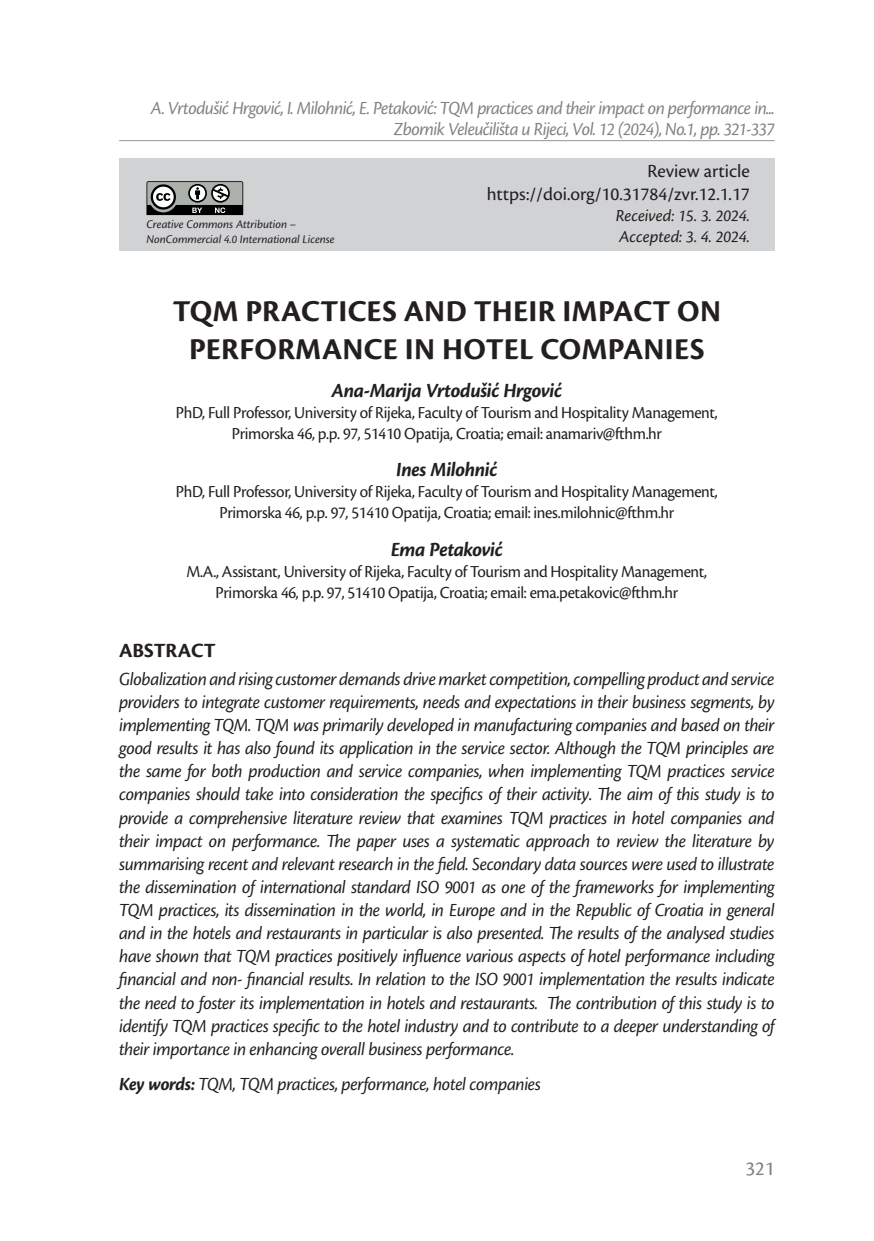
<style>
.page{position:relative;width:874px;height:1241px;background:#fff}
.page>*{position:absolute;margin:0;border:0;box-sizing:border-box;transform-origin:0 0}
.t1{font:700 31.5px/37.8px "Cronos Pro";letter-spacing:.01em;color:#231f20;text-align:center}
.t2{font:italic 700 21px "Cronos Pro";letter-spacing:-.02em;color:#231f20;scale:.96 1}
.t3{font:700 21px "Cronos Pro";letter-spacing:-.005em;color:#231f20}
.t4{font:21px "Cronos Pro";color:#808285}
.t5{font:italic 19.25px/23.1px "Cronos Pro";letter-spacing:-.025em;color:#231f20;text-align:justify;scale:.96 1}
.t6{font:italic 19.25px/21px "Cronos Pro";letter-spacing:-.035em;color:#808285;text-align:right;scale:.96 1}
.t7{font:19.25px/23.1px "Cronos Pro";color:#231f20;text-align:right}
.t8{font:17.5px/21px "Cronos Pro";letter-spacing:-.02em;color:#231f20;text-align:center;scale:.96 1}
.t9{font:italic 17.5px/21px "Cronos Pro";color:#231f20}
.t10{font:italic 12.25px/14.7px "Cronos Pro";letter-spacing:-.005em;color:#231f20}
.s1{font-weight:700}
</style>
<div class="page">
<hr style="left:119px;top:140px;width:655px;height:1px;background:#939598">
<div style="left:119px;top:159px;width:655px;height:92px;background:#d1d2d4"></div>
<svg style="left:146px;top:181px;width:97px;height:34px;background:#727572"></svg>
<p class="t6" style="left:151px;top:98px;width:651px">A. Vrtodušić Hrgović, I. Milohnić, E. Petaković: TQM practices and their impact on performance in...<br>Zbornik Veleučilišta u Rijeci, Vol. 12 (2024), No.1, pp. 321-337</p>
<p class="t10" style="left:146px;top:217px;width:190px">Creative Commons Attribution –<br>NonCommercial 4.0 International License</p>
<p class="t7" style="left:486px;top:160px;width:264px">Review article https://doi.org/10.31784/zvr.12.1.17</p>
<p class="t9" style="left:615px;top:206px;width:136px">Received: 15. 3. 2024.<br>Accepted: 3. 4. 2024.</p>
<h1 class="t1" style="left:173px;top:293px;width:549px">TQM PRACTICES AND THEIR IMPACT ON<br>PERFORMANCE IN HOTEL COMPANIES</h1>
<p class="t2" style="left:331px;top:378px;width:242px">Ana-Marija Vrtodušić Hrgović</p>
<p class="t8" style="left:176px;top:401px;width:565px">PhD, Full Professor, University of Rijeka, Faculty of Tourism and Hospitality Management,<br>Primorska 46, p.p. 97, 51410 Opatija, Croatia; email: anamariv@fthm.hr</p>
<p class="t2" style="left:396px;top:457px;width:107px">Ines Milohnić</p>
<p class="t8" style="left:176px;top:481px;width:565px">PhD, Full Professor, University of Rijeka, Faculty of Tourism and Hospitality Management,<br>Primorska 46, p.p. 97, 51410 Opatija, Croatia; email: ines.milohnic@fthm.hr</p>
<p class="t2" style="left:390px;top:537px;width:118px">Ema Petaković</p>
<p class="t8" style="left:186px;top:561px;width:543px">M.A., Assistant, University of Rijeka, Faculty of Tourism and Hospitality Management,<br>Primorska 46, p.p. 97, 51410 Opatija, Croatia; email: ema.petakovic@fthm.hr</p>
<p class="t3" style="left:119px;top:637px;width:98px">ABSTRACT</p>
<p class="t5" style="left:119px;top:667px;width:684px">Globalization and rising customer demands drive market competition, compelling product and service providers to integrate customer requirements, needs and expectations in their business segments, by implementing TQM. TQM was primarily developed in manufacturing companies and based on their good results it has also found its application in the service sector. Although the TQM principles are the same for both production and service companies, when implementing TQM practices service companies should take into consideration the specifics of their activity. The aim of this study is to provide a comprehensive literature review that examines TQM practices in hotel companies and their impact on performance. The paper uses a systematic approach to review the literature by summarising recent and relevant research in the field. Secondary data sources were used to illustrate the dissemination of international standard ISO 9001 as one of the frameworks for implementing TQM practices, its dissemination in the world, in Europe and in the Republic of Croatia in general and in the hotels and restaurants in particular is also presented. The results of the analysed studies have shown that TQM practices positively influence various aspects of hotel performance including financial and non- financial results. In relation to the ISO 9001 implementation the results indicate the need to foster its implementation in hotels and restaurants. The contribution of this study is to identify TQM practices specific to the hotel industry and to contribute to a deeper understanding of their importance in enhancing overall business performance.</p>
<p class="t5" style="left:119px;top:1072px;width:441px"><span class="s1">Key words:</span> TQM, TQM practices, performance, hotel companies</p>
<p class="t4" style="left:745px;top:1156px;width:31px">321</p>
</div>
